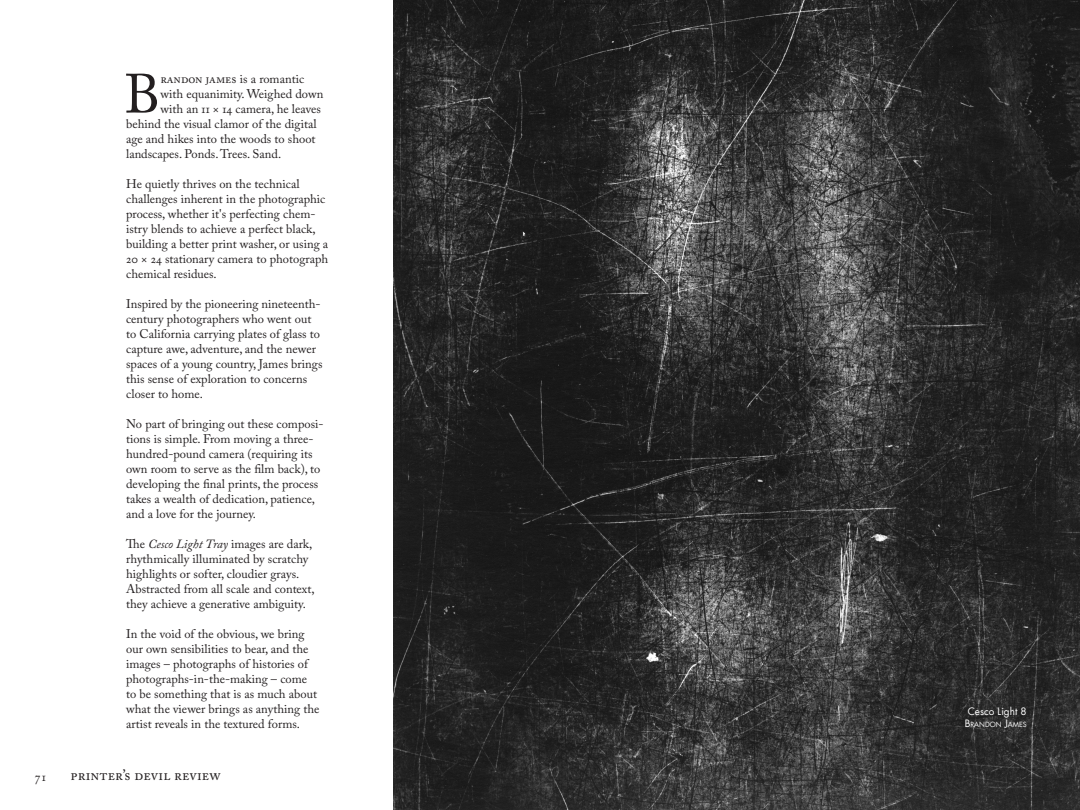
<style>
.page{position:relative;width:1080px;height:810px;background:#fff}
.page>*{position:absolute;margin:0;border:0;box-sizing:border-box;transform-origin:0 0}
.t1{font:54.75px "Adobe Caslon Pro";color:#231f20}
.t2{font:15px "Adobe Caslon Pro";color:#231f20}
.t3{font:12.5px/15px "Adobe Caslon Pro";color:#231f20}
.t4{font:10px "Futura";color:#fff}
.t5{font:7px "Futura";color:#fff}
.s1{font-style:italic}
.s2{font-size:10px}
</style>
<div class="page">
<img style="left:393px;top:0;width:687px;height:810px">
<p class="t1" style="left:124px;top:62px;width:38px">B</p>
<p class="t3" style="left:161px;top:71px;width:145px">randon James is a romantic</p>
<p class="t3" style="left:161px;top:86px;width:164px">with equanimity. Weighed down</p>
<p class="t3" style="left:161px;top:101px;width:162px">with an 11 × 14 camera, he leaves</p>
<p class="t3" style="left:126px;top:116px;width:192px">behind the visual clamor of the digital</p>
<p class="t3" style="left:126px;top:131px;width:191px">age and hikes into the woods to shoot</p>
<p class="t3" style="left:126px;top:146px;width:157px">landscapes. Ponds. Trees. Sand.</p>
<p class="t3" style="left:126px;top:176px;width:204px">He quietly thrives on the technical challenges inherent in the photographic process, whether it's perfecting chem&shy;istry blends to achieve a perfect black, building a better print washer, or using a 20 × 24 stationary camera to photograph chemical residues.</p>
<p class="t3" style="left:126px;top:296px;width:198px">Inspired by the pioneering nineteenth&shy;century photographers who went out to California carrying plates of glass to capture awe, adventure, and the newer spaces of a young country, James brings this sense of exploration to concerns closer to home.</p>
<p class="t3" style="left:126px;top:416px;width:199px">No part of bringing out these composi&shy;tions is simple. From moving a three&shy;hundred-pound camera (requiring its own room to serve as the film back), to developing the final prints, the process takes a wealth of dedication, patience, and a love for the journey.</p>
<p class="t3" style="left:126px;top:536px;width:190px">The <span class="s1">Cesco Light Tray</span> images are dark, rhythmically illuminated by scratchy highlights or softer, cloudier grays.<br>Abstracted from all scale and context, they achieve a generative ambiguity.</p>
<p class="t3" style="left:126px;top:626px;width:195px">In the void of the obvious, we bring our own sensibilities to bear, and the images – photographs of histories of photographs-in-the-making – come to be something that is as much about what the viewer brings as anything the artist reveals in the textured forms.</p>
<p class="t3" style="left:35px;top:769px;width:14px">71</p>
<p class="t2" style="left:71px;top:766px;width:152px">Printer’s Devil Review</p>
<p class="t4" style="left:968px;top:705px;width:60px">Cesco Light 8</p>
<p class="t5" style="left:965px;top:720px;width:63px"><span class="s2">B</span>RANDON <span class="s2">J</span>AMES</p>
</div>
